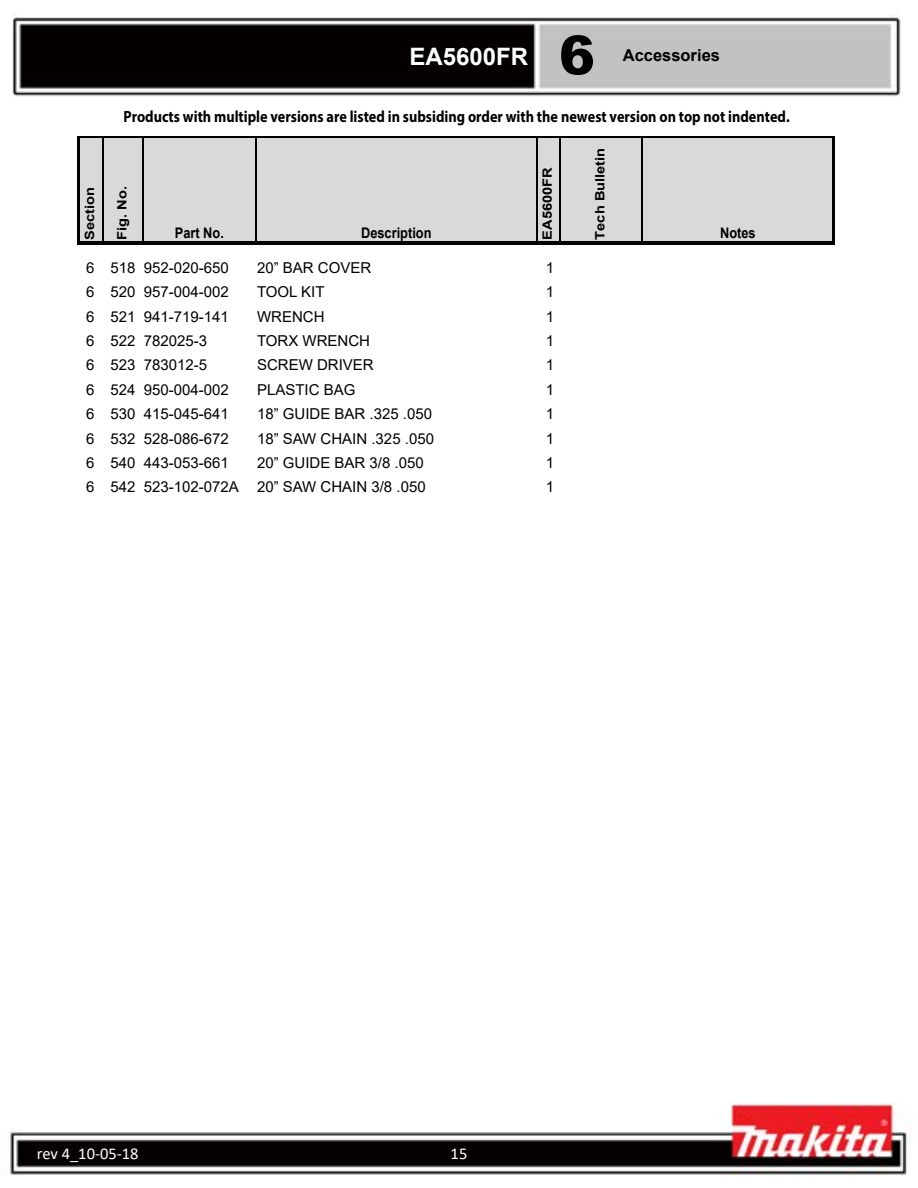
<style>
.page{position:relative;width:918px;height:1188px;background:#fff}
.page>*{position:absolute;margin:0;border:0;box-sizing:border-box;transform-origin:0 0}
.t1{font:900 54px "Arial";color:#000}
.t2{font:700 24px "Arial";color:#fff}
.t3{font:16.5px "Calibri";color:#fff}
.t4{font:700 16.5px "Arial";color:#000}
.t5{font:700 16.2px "Myriad Pro";color:#000;scale:.88 1}
.t6{font:15px "Arial";color:#000}
.t7{font:700 14.55px "Arial";color:#000;scale:.88 1}
.t8{font:700 12.75px "Arial";color:#000;scale:1.14 1}
</style>
<div class="page">
<img style="left:8px;top:17px;width:904px;height:1159px">
<div style="left:79px;top:137px;width:755px;height:106px;background:#d9d9d9"></div>
<hr style="left:77px;top:136px;width:3px;height:108px;background:#000">
<hr style="left:102px;top:138px;width:1px;height:103px;background:#000">
<hr style="left:142px;top:138px;width:2px;height:103px;background:#000">
<hr style="left:255px;top:138px;width:1px;height:103px;background:#000">
<hr style="left:536px;top:138px;width:2px;height:103px;background:#000">
<hr style="left:559px;top:138px;width:1px;height:103px;background:#000">
<hr style="left:641px;top:138px;width:2px;height:103px;background:#000">
<hr style="left:832px;top:136px;width:3px;height:108px;background:#000">
<hr style="left:80px;top:136px;width:752px;height:2px;background:#000">
<hr style="left:80px;top:241px;width:755px;height:3px;background:#000">
<h2 class="t2" style="left:410px;top:39px;width:120px">EA5600FR</h2>
<h1 class="t1" style="left:559px;top:16px;width:38px">6</h1>
<p class="t4" style="left:623px;top:44px;width:99px">Accessories</p>
<p class="t5" style="left:124px;top:106px;width:759px">Products with multiple versions are listed in subsiding order with the newest version on top not indented.</p>
<p class="t8" style="left:81px;top:240px;width:48px;rotate:-90deg">Section</p>
<p class="t8" style="left:113px;top:240px;width:49px;rotate:-90deg">Fig. No.</p>
<p class="t7" style="left:175px;top:222px;width:57px">Part No.</p>
<p class="t7" style="left:361px;top:222px;width:82px">Description</p>
<p class="t8" style="left:538px;top:240px;width:65px;rotate:-90deg">EA5600FR</p>
<p class="t6" style="left:86px;top:257px;width:144px">6 518 952-020-650</p>
<p class="t6" style="left:257px;top:257px;width:116px">20” BAR COVER</p>
<p class="t6" style="left:546px;top:257px;width:10px">1</p>
<p class="t6" style="left:86px;top:282px;width:144px">6 520 957-004-002</p>
<p class="t6" style="left:257px;top:282px;width:69px">TOOL KIT</p>
<p class="t6" style="left:546px;top:282px;width:10px">1</p>
<p class="t6" style="left:86px;top:306px;width:144px">6 521 941-719-141</p>
<p class="t6" style="left:257px;top:306px;width:69px">WRENCH</p>
<p class="t6" style="left:546px;top:306px;width:10px">1</p>
<p class="t6" style="left:86px;top:330px;width:122px">6 522 782025-3</p>
<p class="t6" style="left:257px;top:330px;width:115px">TORX WRENCH</p>
<p class="t6" style="left:546px;top:330px;width:10px">1</p>
<p class="t6" style="left:86px;top:355px;width:122px">6 523 783012-5</p>
<p class="t6" style="left:257px;top:355px;width:118px">SCREW DRIVER</p>
<p class="t6" style="left:546px;top:355px;width:10px">1</p>
<p class="t6" style="left:86px;top:379px;width:144px">6 524 950-004-002</p>
<p class="t6" style="left:257px;top:379px;width:100px">PLASTIC BAG</p>
<p class="t6" style="left:546px;top:379px;width:10px">1</p>
<p class="t6" style="left:86px;top:404px;width:144px">6 530 415-045-641</p>
<p class="t6" style="left:257px;top:404px;width:177px">18” GUIDE BAR .325 .050</p>
<p class="t6" style="left:546px;top:404px;width:10px">1</p>
<p class="t6" style="left:86px;top:428px;width:144px">6 532 528-086-672</p>
<p class="t6" style="left:257px;top:428px;width:179px">18” SAW CHAIN .325 .050</p>
<p class="t6" style="left:546px;top:428px;width:10px">1</p>
<p class="t6" style="left:86px;top:452px;width:144px">6 540 443-053-661</p>
<p class="t6" style="left:257px;top:452px;width:168px">20” GUIDE BAR 3/8 .050</p>
<p class="t6" style="left:546px;top:452px;width:10px">1</p>
<p class="t6" style="left:86px;top:477px;width:341px">6 542 523-102-072A 20” SAW CHAIN 3/8 .050</p>
<p class="t6" style="left:546px;top:477px;width:10px">1</p>
<p class="t8" style="left:591px;top:240px;width:82px;rotate:-90deg">Tech Bulletin</p>
<p class="t7" style="left:720px;top:222px;width:42px">Notes</p>
<p class="t3" style="left:37px;top:1142px;width:103px">rev 4_10-05-18</p>
<p class="t3" style="left:451px;top:1142px;width:18px">15</p>
</div>
